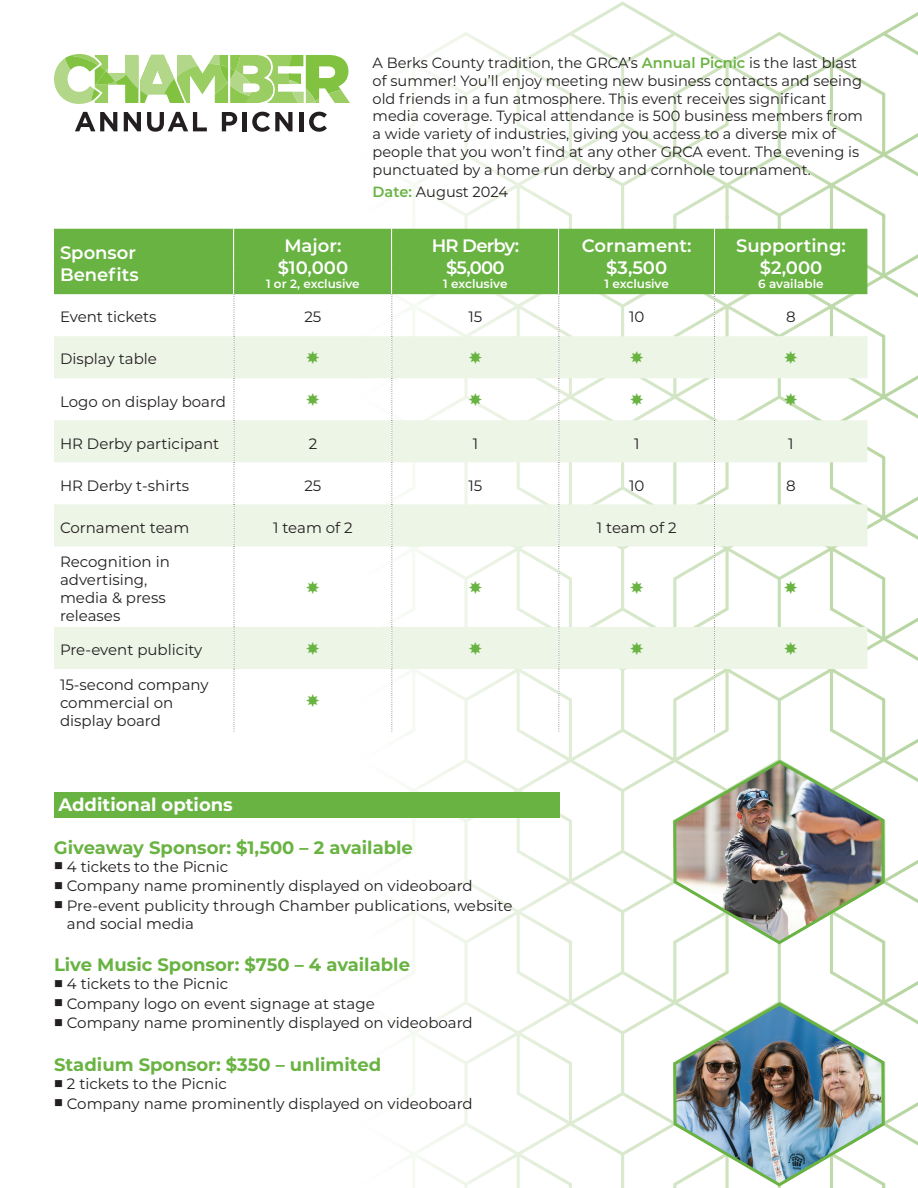
<style>
.page{position:relative;width:918px;height:1188px;background:#fff}
.page>*{position:absolute;margin:0;border:0;box-sizing:border-box;transform-origin:0 0}
.t1{font:700 18px "Montserrat";color:#69b342}
.t2{font:600 18px/21.6px "Montserrat";color:#fff;text-align:center}
.t3{font:700 18px "Montserrat";color:#fff}
.t4{font:600 18px/21.6px "Montserrat";letter-spacing:-.04em;color:#fff;text-align:center}
.t5{font:15px/18px "Montserrat";color:#231f20}
.t6{font:14.85px/17.7px "Montserrat";color:#231f20}
.t7{font:600 12px "Montserrat";color:#fff}
.s1{font-weight:600;color:#69b342}
</style>
<div class="page">
<img style="left:360px;top:218px;width:558px;height:970px">
<img style="left:405px;top:56px;width:513px;height:162px">
<img style="left:425px;top:2px;width:493px;height:54px">
<svg style="left:54px;top:54px;width:296px;height:50px"></svg>
<svg style="left:75px;top:112px;width:42px;height:19px"></svg>
<svg style="left:124px;top:112px;width:17px;height:19px"></svg>
<svg style="left:147px;top:112px;width:60px;height:20px"></svg>
<svg style="left:222px;top:112px;width:15px;height:19px"></svg>
<div style="left:242px;top:112px;width:5px;height:19px;background:#231f20"></div>
<svg style="left:252px;top:112px;width:41px;height:20px"></svg>
<hr style="left:299px;top:112px;width:4px;height:19px;background:#231f20">
<svg style="left:309px;top:112px;width:18px;height:20px"></svg>
<div style="left:54px;top:229px;width:813px;height:65px;background:#69b342"></div>
<svg style="left:54px;top:336px;width:813px;height:333px;fill:#edf5e7"></svg>
<svg style="left:234px;top:229px;width:1px;height:503px"></svg>
<svg style="left:392px;top:229px;width:1px;height:503px"></svg>
<svg style="left:559px;top:229px;width:1px;height:503px"></svg>
<svg style="left:714px;top:229px;width:1px;height:503px"></svg>
<div style="left:54px;top:793px;width:506px;height:25px;background:#69b342"></div>
<img style="left:673px;top:1002px;width:212px;height:184px">
<img style="left:673px;top:760px;width:212px;height:184px">
<svg style="left:306px;top:351px;width:13px;height:13px"></svg>
<svg style="left:469px;top:351px;width:13px;height:13px"></svg>
<svg style="left:630px;top:351px;width:13px;height:13px"></svg>
<svg style="left:785px;top:351px;width:13px;height:13px"></svg>
<svg style="left:306px;top:393px;width:13px;height:13px"></svg>
<svg style="left:469px;top:393px;width:13px;height:13px"></svg>
<svg style="left:630px;top:393px;width:13px;height:13px"></svg>
<svg style="left:785px;top:393px;width:13px;height:13px"></svg>
<svg style="left:306px;top:580px;width:13px;height:14px"></svg>
<svg style="left:469px;top:580px;width:13px;height:14px"></svg>
<svg style="left:630px;top:580px;width:13px;height:14px"></svg>
<svg style="left:785px;top:580px;width:13px;height:14px"></svg>
<svg style="left:306px;top:642px;width:13px;height:13px"></svg>
<svg style="left:469px;top:642px;width:13px;height:13px"></svg>
<svg style="left:630px;top:642px;width:13px;height:13px"></svg>
<svg style="left:785px;top:642px;width:13px;height:13px"></svg>
<p class="t6" style="left:373px;top:54px;width:492px">A Berks County tradition, the GRCA’s <span class="s1">Annual Picnic</span> is the last blast of summer! You’ll enjoy meeting new business contacts and seeing old friends in a fun atmosphere. This event receives significant media coverage. Typical attendance is 500 business members from a wide variety of industries, giving you access to a diverse mix of people that you won’t find at any other GRCA event. The evening is punctuated by a home run derby and cornhole tournament.</p>
<p class="t6" style="left:373px;top:182px;width:137px"><span class="s1">Date:</span> August 2024</p>
<p class="t2" style="left:60px;top:241px;width:80px;text-align:left">Sponsor<br>Benefits</p>
<p class="t2" style="left:278px;top:234px;width:72px">Major: $10,000</p>
<p class="t7" style="left:266px;top:275px;width:95px">1 or 2, exclusive</p>
<p class="t4" style="left:432px;top:234px;width:89px">HR Derby: $5,000</p>
<p class="t7" style="left:443px;top:275px;width:66px">1 exclusive</p>
<p class="t2" style="left:582px;top:234px;width:111px">Cornament: $3,500</p>
<p class="t7" style="left:605px;top:275px;width:66px">1 exclusive</p>
<p class="t2" style="left:736px;top:234px;width:111px">Supporting: $2,000</p>
<p class="t7" style="left:758px;top:275px;width:67px">6 available</p>
<p class="t5" style="left:60px;top:308px;width:98px">Event tickets</p>
<p class="t5" style="left:304px;top:308px;width:19px">25</p>
<p class="t5" style="left:468px;top:308px;width:15px">15</p>
<p class="t5" style="left:629px;top:308px;width:17px">10</p>
<p class="t5" style="left:786px;top:308px;width:11px">8</p>
<p class="t5" style="left:60px;top:350px;width:98px">Display table</p>
<p class="t5" style="left:60px;top:392px;width:168px">Logo on display board</p>
<p class="t5" style="left:60px;top:434px;width:161px">HR Derby participant</p>
<p class="t5" style="left:309px;top:434px;width:10px">2</p>
<p class="t5" style="left:473px;top:434px;width:7px">1</p>
<p class="t5" style="left:634px;top:434px;width:7px">1</p>
<p class="t5" style="left:788px;top:434px;width:7px">1</p>
<p class="t5" style="left:60px;top:476px;width:131px">HR Derby t-shirts</p>
<p class="t5" style="left:304px;top:476px;width:19px">25</p>
<p class="t5" style="left:468px;top:476px;width:15px">15</p>
<p class="t5" style="left:629px;top:476px;width:17px">10</p>
<p class="t5" style="left:786px;top:476px;width:11px">8</p>
<p class="t5" style="left:60px;top:518px;width:131px">Cornament team</p>
<p class="t5" style="left:273px;top:518px;width:81px">1 team of 2</p>
<p class="t5" style="left:597px;top:518px;width:81px">1 team of 2</p>
<p class="t5" style="left:60px;top:552px;width:111px">Recognition in advertising, media &amp; press releases</p>
<p class="t5" style="left:60px;top:640px;width:144px">Pre-event publicity</p>
<p class="t5" style="left:60px;top:675px;width:150px">15-second company commercial on display board</p>
<p class="t3" style="left:58px;top:791px;width:176px">Additional options</p>
<p class="t1" style="left:54px;top:834px;width:361px">Giveaway Sponsor: $1,500 – 2 available</p>
<p class="t5" style="left:54px;top:857px;width:176px">■ 4 tickets to the Picnic</p>
<p class="t5" style="left:54px;top:876px;width:420px">■ Company name prominently displayed on videoboard</p>
<p class="t5" style="left:67px;top:896px;width:447px;text-indent:-13px">■ Pre-event publicity through Chamber publications, website and social media</p>
<p class="t1" style="left:54px;top:952px;width:358px">Live Music Sponsor: $750 – 4 available</p>
<p class="t5" style="left:54px;top:975px;width:176px">■ 4 tickets to the Picnic</p>
<p class="t5" style="left:54px;top:994px;width:322px">■ Company logo on event signage at stage</p>
<p class="t5" style="left:54px;top:1014px;width:420px">■ Company name prominently displayed on videoboard</p>
<p class="t1" style="left:54px;top:1052px;width:329px">Stadium Sponsor: $350 – unlimited</p>
<p class="t5" style="left:54px;top:1074px;width:174px">■ 2 tickets to the Picnic</p>
<p class="t5" style="left:54px;top:1094px;width:420px">■ Company name prominently displayed on videoboard</p>
</div>
